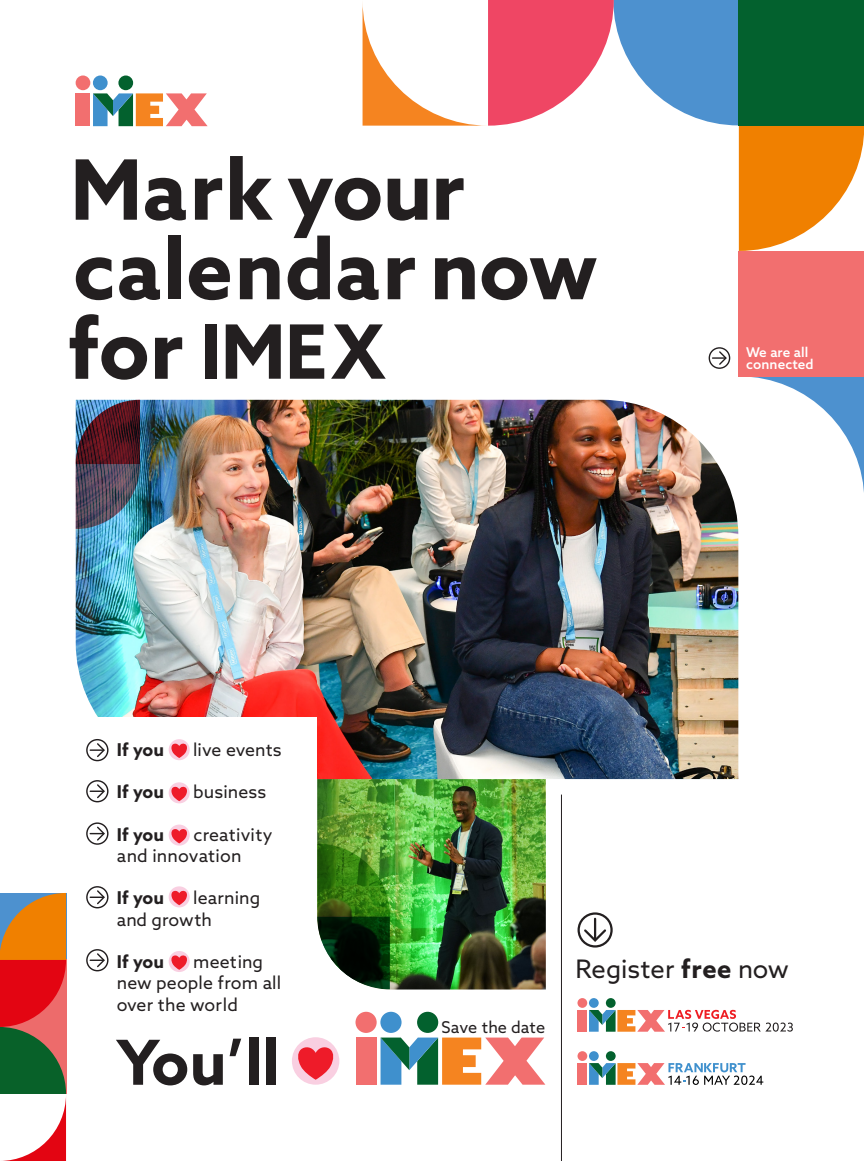
<style>
.page{position:relative;width:864px;height:1161px;background:#fff}
.page>*{position:absolute;margin:0;border:0;box-sizing:border-box;transform-origin:0 0}
.t1{font:700 83.4px/79.5px "Azo Sans";color:#231f20}
.t2{font:700 75px "Azo Sans";color:#231f20}
.t3{font:700 62.1px "Azo Sans";color:#231f20}
.t4{font:25.5px "Azo Sans";color:#231f20}
.t5{font:17.7px/21.1px "Azo Sans";letter-spacing:.01em;color:#231f20}
.t6{font:700 17.7px "Azo Sans";letter-spacing:.01em;color:#231f20}
.t7{font:16.2px "Azo Sans";letter-spacing:.005em;color:#231f20}
.t8{font:500 13.5px/12px "Azo Sans";letter-spacing:.01em;color:#fff}
.s1{font-size:83.4px}
.s2{font-weight:700}
</style>
<div class="page">
<div style="left:76px;top:93px;width:14px;height:33px;background:#f26f6f"></div>
<div style="left:76px;top:76px;width:14px;height:14px;background:#f26f6f;border-radius:50%"></div>
<div style="left:118px;top:76px;width:15px;height:14px;background:#03612e;border-radius:50%"></div>
<svg style="left:93px;top:93px;width:115px;height:33px"></svg>
<div style="left:93px;top:76px;width:15px;height:14px;background:#3f90cd;border-radius:50%"></div>
<img style="left:317px;top:779px;width:229px;height:211px">
<svg style="left:317px;top:844px;width:73px;height:146px;background:#3b662b"></svg>
<hr style="left:561px;top:795px;width:1px;height:366px;background:#231f20">
<div style="left:578px;top:912px;width:35px;height:36px;border:2px solid #231f20;border-radius:50%"></div>
<hr style="left:594px;top:919px;width:2px;height:21px;background:#231f20">
<svg style="left:582px;top:927px;width:26px;height:17px"></svg>
<div style="left:578px;top:1063px;width:9px;height:22px;background:#f26f6f"></div>
<div style="left:578px;top:1051px;width:9px;height:10px;background:#f26f6f;border-radius:50%"></div>
<div style="left:606px;top:1051px;width:10px;height:10px;background:#03612e;border-radius:50%"></div>
<div style="left:589px;top:1051px;width:10px;height:10px;background:#3f90cd;border-radius:50%"></div>
<svg style="left:589px;top:1063px;width:174px;height:22px"></svg>
<div style="left:578px;top:1010px;width:9px;height:22px;background:#f26f6f"></div>
<div style="left:577px;top:998px;width:10px;height:10px;background:#f26f6f;border-radius:50%"></div>
<div style="left:606px;top:998px;width:10px;height:10px;background:#03612e;border-radius:50%"></div>
<svg style="left:589px;top:1010px;width:204px;height:22px"></svg>
<div style="left:589px;top:998px;width:10px;height:10px;background:#3f90cd;border-radius:50%"></div>
<div style="left:292px;top:1037px;width:47px;height:48px;background:#f9cfe1;border-radius:50%"></div>
<svg style="left:298px;top:1047px;width:35px;height:33px"></svg>
<div style="left:356px;top:1038px;width:21px;height:47px;background:#f26f6f"></div>
<div style="left:356px;top:1012px;width:21px;height:21px;background:#f26f6f;border-radius:50%"></div>
<div style="left:417px;top:1012px;width:21px;height:21px;background:#03612e;border-radius:50%"></div>
<svg style="left:381px;top:1038px;width:164px;height:47px"></svg>
<div style="left:380px;top:1012px;width:22px;height:21px;background:#3f90cd;border-radius:50%"></div>
<img style="left:76px;top:400px;width:662px;height:379px">
<img style="left:76px;top:400px;width:64px;height:129px">
<svg style="left:739px;top:376px;width:125px;height:116px"></svg>
<div style="left:739px;top:251px;width:125px;height:125px;background:#f26f6f"></div>
<svg style="left:363px;top:0;width:501px;height:251px"></svg>
<div style="left:76px;top:717px;width:241px;height:304px;background:#fff"></div>
<div style="left:86px;top:739px;width:23px;height:22px;border:1px solid #231f20;border-radius:50%"></div>
<svg style="left:90px;top:742px;width:16px;height:16px"></svg>
<div style="left:86px;top:780px;width:23px;height:22px;border:1px solid #231f20;border-radius:50%"></div>
<svg style="left:90px;top:783px;width:16px;height:17px"></svg>
<div style="left:86px;top:822px;width:23px;height:23px;border:1px solid #231f20;border-radius:50%"></div>
<svg style="left:90px;top:825px;width:16px;height:17px"></svg>
<div style="left:86px;top:886px;width:23px;height:22px;border:1px solid #231f20;border-radius:50%"></div>
<svg style="left:90px;top:889px;width:16px;height:17px"></svg>
<div style="left:86px;top:949px;width:23px;height:22px;border:1px solid #231f20;border-radius:50%"></div>
<svg style="left:90px;top:952px;width:16px;height:17px"></svg>
<div style="left:169px;top:739px;width:21px;height:21px;background:#f9cfe1;border-radius:50%"></div>
<svg style="left:171px;top:744px;width:16px;height:14px"></svg>
<div style="left:169px;top:782px;width:21px;height:21px;background:#f9cfe1;border-radius:50%"></div>
<svg style="left:171px;top:787px;width:16px;height:14px"></svg>
<div style="left:169px;top:825px;width:21px;height:21px;background:#f9cfe1;border-radius:50%"></div>
<svg style="left:171px;top:829px;width:16px;height:14px"></svg>
<div style="left:169px;top:886px;width:21px;height:21px;background:#f9cfe1;border-radius:50%"></div>
<svg style="left:171px;top:891px;width:16px;height:14px"></svg>
<div style="left:169px;top:951px;width:21px;height:21px;background:#f9cfe1;border-radius:50%"></div>
<svg style="left:171px;top:955px;width:16px;height:15px"></svg>
<svg style="left:0;top:893px;width:66px;height:268px"></svg>
<div style="left:709px;top:347px;width:21px;height:22px;border:1px solid #231f20;border-radius:50%"></div>
<svg style="left:713px;top:350px;width:15px;height:16px"></svg>
<p class="t1" style="left:70px;top:149px;width:529px">Mark your calendar now</p>
<p class="t2" style="left:68px;top:302px;width:318px"><span class="s1">for</span> IMEX</p>
<p class="t8" style="left:746px;top:346px;width:69px">We are all connected</p>
<p class="t6" style="left:117px;top:738px;width:49px">If you</p>
<p class="t5" style="left:193px;top:739px;width:90px">live events</p>
<p class="t6" style="left:117px;top:780px;width:49px">If you</p>
<p class="t5" style="left:193px;top:781px;width:75px">business</p>
<p class="t6" style="left:117px;top:823px;width:49px">If you</p>
<p class="t5" style="left:117px;top:824px;width:157px;text-indent:77px">creativity and innovation</p>
<p class="t6" style="left:117px;top:886px;width:49px">If you</p>
<p class="t5" style="left:117px;top:887px;width:145px;text-indent:76px">learning and growth</p>
<p class="t6" style="left:117px;top:950px;width:49px">If you</p>
<p class="t5" style="left:117px;top:951px;width:166px;text-indent:76px">meeting new people from all over the world</p>
<p class="t3" style="left:117px;top:1021px;width:165px">You’ll</p>
<p class="t7" style="left:441px;top:1016px;width:105px">Save the date</p>
<p class="t4" style="left:576px;top:952px;width:215px">Register <span class="s2">free</span> now</p>
</div>
